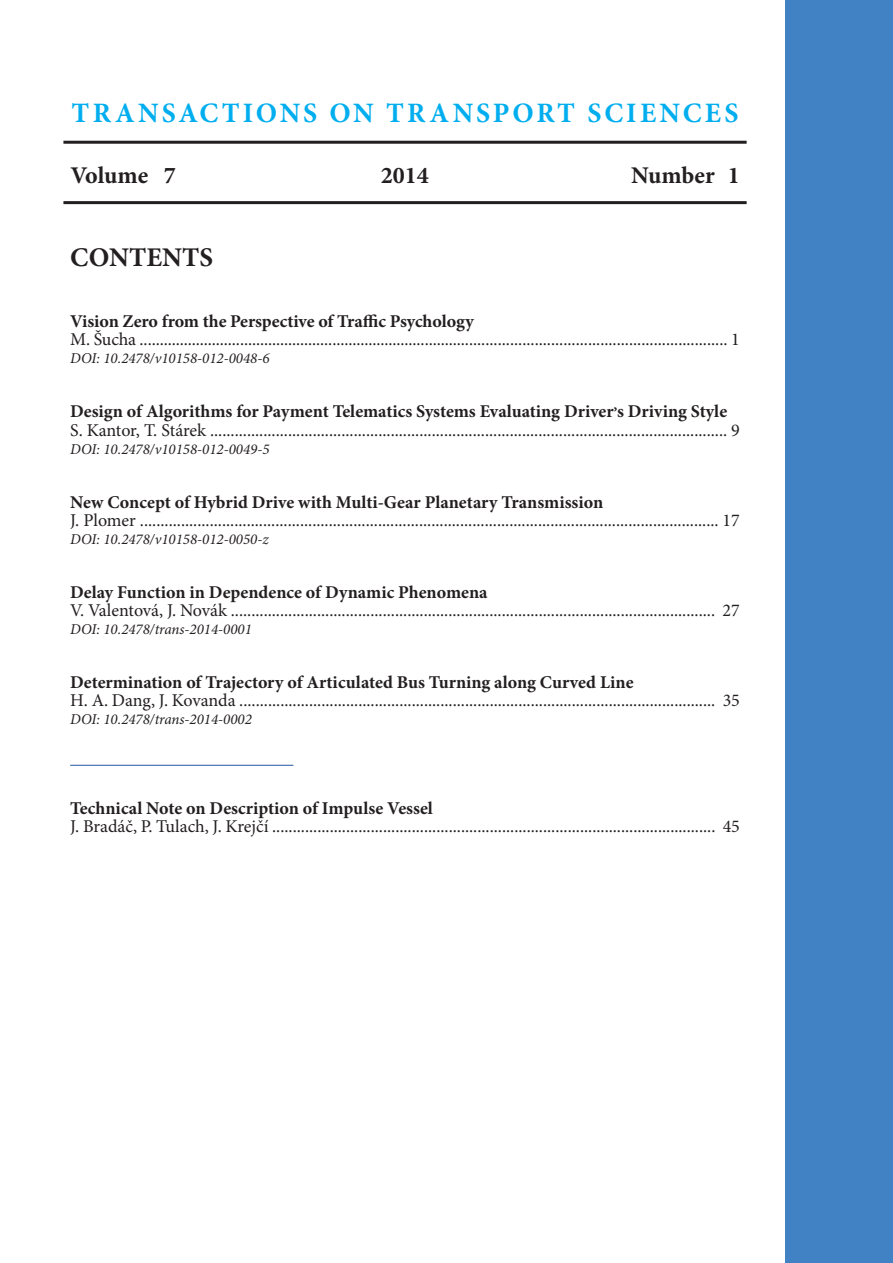
<style>
.page{position:relative;width:893px;height:1263px;background:#fff}
.page>*{position:absolute;margin:0;border:0;box-sizing:border-box;transform-origin:0 0}
.t1{font:700 28.2px "Minion Pro";letter-spacing:.105em;color:#00aeef}
.t2{font:700 27px "Minion Pro";color:#231f20}
.t3{font:700 24px "Minion Pro";color:#231f20}
.t4{font:18px "Minion Pro";letter-spacing:-.005em;color:#231f20}
.t5{font:700 18px "Minion Pro";color:#231f20}
.t6{font:italic 15px "Minion Pro";color:#231f20}
</style>
<div class="page">
<div style="left:786px;top:0;width:107px;height:1263px;background:#4082c4"></div>
<hr style="left:63px;top:141px;width:684px;height:3px;background:#231f20">
<hr style="left:63px;top:201px;width:684px;height:3px;background:#231f20">
<hr style="left:70px;top:765px;width:223px;height:1px;background:#2455a5">
<p class="t1" style="left:72px;top:93px;width:668px">TRANSACTIONS ON TRANSPORT SCIENCES</p>
<p class="t3" style="left:70px;top:158px;width:107px">Volume 7</p>
<p class="t3" style="left:381px;top:158px;width:49px">2014</p>
<p class="t3" style="left:631px;top:158px;width:110px">Number 1</p>
<p class="t2" style="left:70px;top:239px;width:145px">CONTENTS</p>
<p class="t5" style="left:70px;top:309px;width:405px">Vision Zero from the Perspective of Traffic Psychology</p>
<p class="t4" style="left:70px;top:328px;width:671px">M. Šucha ................................................................................................................................................. 1</p>
<p class="t6" style="left:70px;top:348px;width:201px">DOI: 10.2478/v10158-012-0048-6</p>
<p class="t5" style="left:70px;top:399px;width:659px">Design of Algorithms for Payment Telematics Systems Evaluating Driver,s Driving Style</p>
<p class="t4" style="left:70px;top:418px;width:671px">S. Kantor, T. Stárek .............................................................................................................................. 9</p>
<p class="t6" style="left:70px;top:438px;width:201px">DOI: 10.2478/v10158-012-0049-5</p>
<p class="t5" style="left:70px;top:489px;width:535px">New Concept of Hybrid Drive with Multi-Gear Planetary Transmission</p>
<p class="t4" style="left:70px;top:508px;width:671px">J. Plomer ............................................................................................................................................. 17</p>
<p class="t6" style="left:70px;top:528px;width:200px">DOI: 10.2478/v10158-012-0050-z</p>
<p class="t5" style="left:70px;top:579px;width:419px">Delay Function in Dependence of Dynamic Phenomena</p>
<p class="t4" style="left:70px;top:598px;width:671px">V. Valentová, J. Novák ...................................................................................................................... 27</p>
<p class="t6" style="left:70px;top:618px;width:183px">DOI: 10.2478/trans-2014-0001</p>
<p class="t5" style="left:70px;top:669px;width:565px">Determination of Trajectory of Articulated Bus Turning along Curved Line</p>
<p class="t4" style="left:70px;top:688px;width:671px">H. A. Dang, J. Kovanda .................................................................................................................... 35</p>
<p class="t6" style="left:70px;top:708px;width:183px">DOI: 10.2478/trans-2014-0002</p>
<p class="t5" style="left:70px;top:795px;width:364px">Technical Note on Description of Impulse Vessel</p>
<p class="t4" style="left:70px;top:814px;width:671px">J. Bradáč, P. Tulach, J. Krejčí ............................................................................................................ 45</p>
</div>
